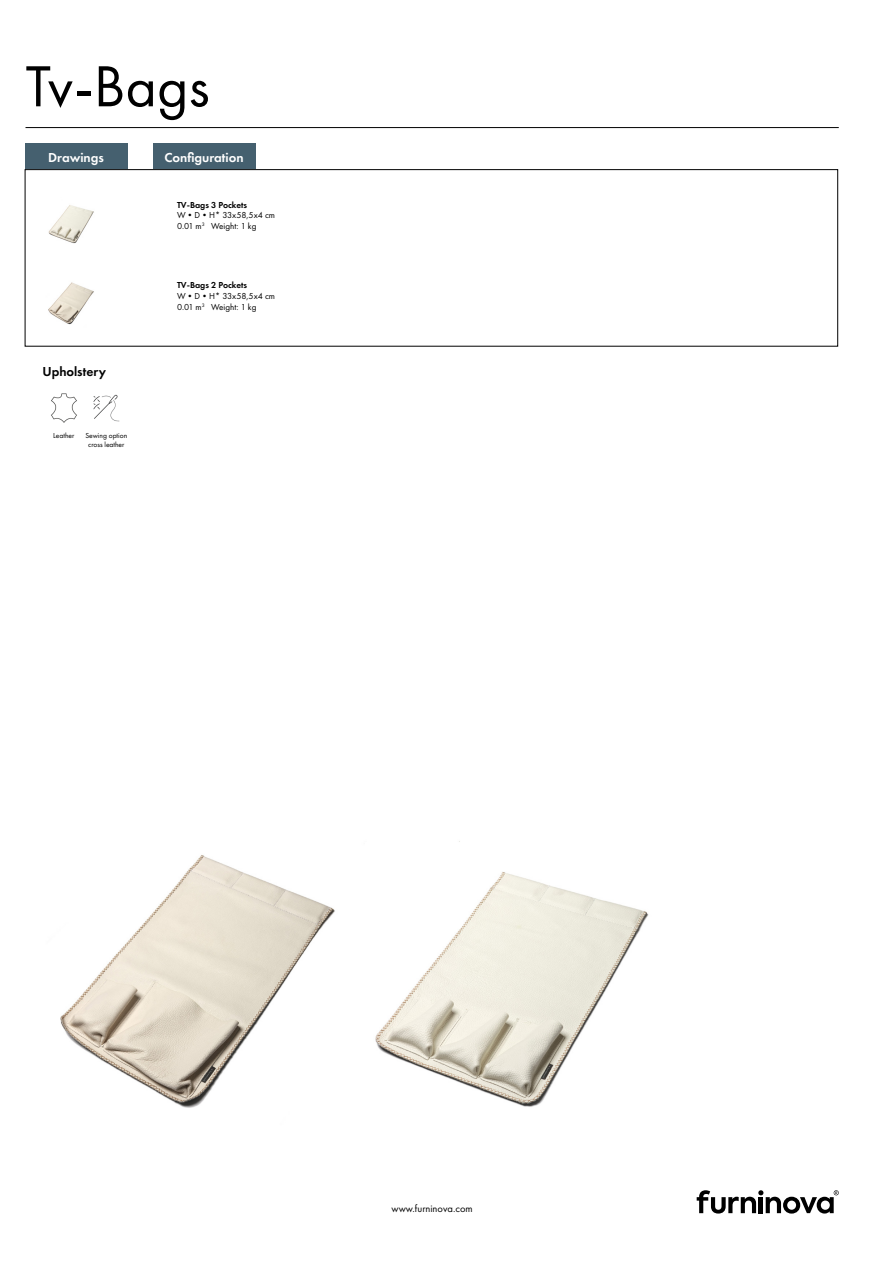
<style>
.page{position:relative;width:893px;height:1263px;background:#fff}
.page>*{position:absolute;margin:0;border:0;box-sizing:border-box;transform-origin:0 0}
.t1{font:60px "Futura PT";color:#000}
.t2{font:600 13.5px "Futura PT";color:#fff}
.Teknikrubrik{font:600 13.5px "Futura PT";color:#000}
.t3{font:10.5px "Futura PT";color:#000}
.Dimensioner{font:9px "Futura PT";color:#000}
.BeskrivningText{font:9px "Futura PT";color:#000}
.TabelltextV{font:600 9px "Futura PT";color:#000}
.Ikontext{font:7.5px/9px "Futura PT";color:#000;text-align:center}
</style>
<div class="page">
<hr style="left:26px;top:127px;width:813px;height:1px;background:#000">
<div style="left:25px;top:144px;width:102px;height:25px;background:#45606f"></div>
<div style="left:153px;top:144px;width:102px;height:25px;background:#45606f"></div>
<div style="left:25px;top:169px;width:813px;height:178px;border:1px solid #000"></div>
<img style="left:48px;top:205px;width:46px;height:39px">
<img style="left:48px;top:282px;width:46px;height:43px">
<img style="left:60px;top:841px;width:589px;height:267px">
<img style="left:51px;top:393px;width:26px;height:30px">
<svg style="left:93px;top:394px;width:27px;height:28px"></svg>
<svg style="left:697px;top:1190px;width:142px;height:23px"></svg>
<h1 class="t1" style="left:26px;top:51px;width:186px">Tv-Bags</h1>
<h2 class="t2" style="left:48px;top:149px;width:57px">Drawings</h2>
<h2 class="t2" style="left:164px;top:149px;width:81px">Configuration</h2>
<p class="TabelltextV" style="left:177px;top:199px;width:72px">TV-Bags 3 Pockets</p>
<p class="Dimensioner" style="left:177px;top:210px;width:100px">W•D•H* 33x58,5x4 cm</p>
<p class="BeskrivningText" style="left:177px;top:221px;width:81px">0.01 m<sup>3</sup> Weight: 1 kg</p>
<p class="Teknikrubrik" style="left:43px;top:363px;width:65px">Upholstery</p>
<p class="Ikontext" style="left:53px;top:431px;width:23px">Leather</p>
<p class="Ikontext" style="left:85px;top:431px;width:43px">Sewing option cross leather</p>
<p class="TabelltextV" style="left:177px;top:280px;width:72px">TV-Bags 2 Pockets</p>
<p class="Dimensioner" style="left:177px;top:291px;width:100px">W•D•H* 33x58,5x4 cm</p>
<p class="BeskrivningText" style="left:177px;top:302px;width:81px">0.01 m<sup>3</sup> Weight: 1 kg</p>
<p class="t3" style="left:392px;top:1202px;width:83px">www.furninova.com</p>
</div>
